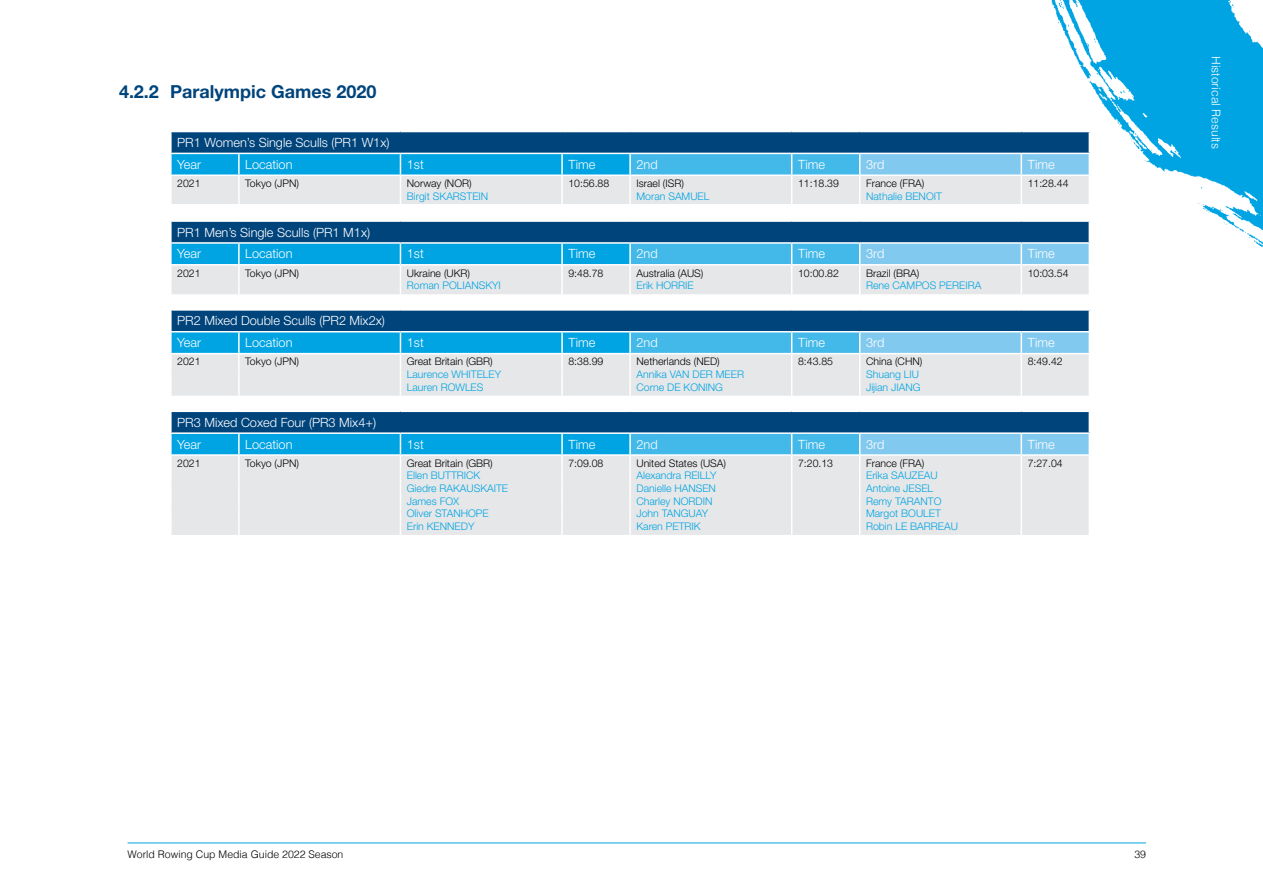
<style>
.page{position:relative;width:1263px;height:893px;background:#fff}
.page>*{position:absolute;margin:0;border:0;box-sizing:border-box;transform-origin:0 0}
.t1{font:700 18px "Helvetica Neue LT Std";color:#00447c}
.t2{font:300 12.75px/21.9px "Helvetica Neue LT Std";color:#fff}
.t3{font:300 12px "Helvetica";color:#fff}
.t4{font:300 10.5px "Helvetica Neue LT Std";color:#00a4e3}
.t5{font:300 10.5px "Helvetica Neue LT Std";color:#000}
.t6{font:300 10.5px "Helvetica";color:#000}
</style>
<div class="page">
<svg style="left:1051px;top:0;width:212px;height:203px;fill:#00a4e3"></svg>
<svg style="left:1230px;top:1px;width:4px;height:7px"></svg>
<svg style="left:1058px;top:0;width:20px;height:9px"></svg>
<svg style="left:1087px;top:39px;width:9px;height:8px"></svg>
<svg style="left:1120px;top:90px;width:13px;height:7px"></svg>
<svg style="left:1117px;top:121px;width:3px;height:5px"></svg>
<svg style="left:1130px;top:133px;width:10px;height:16px"></svg>
<svg style="left:1151px;top:150px;width:6px;height:4px"></svg>
<svg style="left:1198px;top:203px;width:65px;height:44px"></svg>
<hr style="left:1021px;top:131px;width:69px;height:1px;background:#fff">
<svg style="left:171px;top:132px;width:919px;height:72px;background:#71a9c9"></svg>
<hr style="left:170px;top:174px;width:69px;height:2px;background:#fff">
<hr style="left:239px;top:174px;width:161px;height:2px;background:#fff">
<hr style="left:400px;top:174px;width:162px;height:2px;background:#fff">
<hr style="left:562px;top:174px;width:68px;height:2px;background:#fff">
<hr style="left:630px;top:174px;width:162px;height:2px;background:#fff">
<hr style="left:792px;top:174px;width:68px;height:2px;background:#fff">
<hr style="left:860px;top:174px;width:161px;height:2px;background:#fff">
<hr style="left:1021px;top:174px;width:69px;height:2px;background:#fff">
<svg style="left:170px;top:222px;width:920px;height:72px;background:#71aac9"></svg>
<hr style="left:170px;top:264px;width:69px;height:2px;background:#fff">
<hr style="left:239px;top:264px;width:161px;height:2px;background:#fff">
<hr style="left:400px;top:264px;width:162px;height:2px;background:#fff">
<hr style="left:562px;top:264px;width:68px;height:2px;background:#fff">
<hr style="left:630px;top:264px;width:162px;height:2px;background:#fff">
<hr style="left:792px;top:264px;width:68px;height:2px;background:#fff">
<hr style="left:860px;top:264px;width:161px;height:2px;background:#fff">
<hr style="left:1021px;top:264px;width:69px;height:2px;background:#fff">
<svg style="left:170px;top:311px;width:920px;height:85px;background:#85b4cf"></svg>
<hr style="left:170px;top:353px;width:69px;height:1px;background:#fff">
<hr style="left:239px;top:353px;width:161px;height:1px;background:#fff">
<hr style="left:400px;top:353px;width:162px;height:1px;background:#fff">
<hr style="left:562px;top:353px;width:68px;height:1px;background:#fff">
<hr style="left:630px;top:353px;width:162px;height:1px;background:#fff">
<hr style="left:792px;top:353px;width:68px;height:1px;background:#fff">
<hr style="left:860px;top:353px;width:161px;height:1px;background:#fff">
<hr style="left:1021px;top:353px;width:69px;height:1px;background:#fff">
<svg style="left:171px;top:412px;width:919px;height:123px;background:#a2c3d6"></svg>
<hr style="left:170px;top:454px;width:69px;height:2px;background:#fff">
<hr style="left:239px;top:454px;width:161px;height:2px;background:#fff">
<hr style="left:400px;top:454px;width:162px;height:2px;background:#fff">
<hr style="left:562px;top:454px;width:68px;height:2px;background:#fff">
<hr style="left:630px;top:454px;width:162px;height:2px;background:#fff">
<hr style="left:792px;top:454px;width:68px;height:2px;background:#fff">
<hr style="left:860px;top:454px;width:161px;height:2px;background:#fff">
<hr style="left:1021px;top:454px;width:69px;height:2px;background:#fff">
<hr style="left:128px;top:843px;width:1018px;height:1px;background:#00a4e3">
<h1 class="t1" style="left:119px;top:80px;width:259px">4.2.2 Paralympic Games 2020</h1>
<p class="t2" style="left:177px;top:131px;width:214px">PR1 Women’s Single Sculls (PR1 W1x)<br>Year</p>
<p class="t2" style="left:245px;top:153px;width:49px">Location</p>
<p class="t2" style="left:407px;top:153px;width:18px">1st</p>
<p class="t2" style="left:568px;top:153px;width:28px">Time</p>
<p class="t2" style="left:636px;top:153px;width:23px">2nd</p>
<p class="t2" style="left:798px;top:153px;width:28px">Time</p>
<p class="t2" style="left:866px;top:153px;width:20px">3rd</p>
<p class="t2" style="left:1028px;top:153px;width:28px">Time</p>
<p class="t5" style="left:177px;top:177px;width:25px">2021</p>
<p class="t5" style="left:245px;top:177px;width:55px">Tokyo (JPN)</p>
<p class="t5" style="left:407px;top:177px;width:66px">Norway (NOR)</p>
<p class="t5" style="left:568px;top:177px;width:42px">10:56.88</p>
<p class="t5" style="left:636px;top:177px;width:49px">Israel (ISR)</p>
<p class="t5" style="left:798px;top:177px;width:42px">11:18.39</p>
<p class="t5" style="left:866px;top:177px;width:60px">France (FRA)</p>
<p class="t5" style="left:1028px;top:177px;width:42px">11:28.44</p>
<p class="t4" style="left:407px;top:189px;width:83px">Birgit SKARSTEIN</p>
<p class="t4" style="left:636px;top:189px;width:74px">Moran SAMUEL</p>
<p class="t4" style="left:866px;top:189px;width:77px">Nathalie BENOIT</p>
<p class="t2" style="left:177px;top:221px;width:194px">PR1 Men’s Single Sculls (PR1 M1x)<br>Year</p>
<p class="t2" style="left:245px;top:243px;width:49px">Location</p>
<p class="t2" style="left:407px;top:243px;width:18px">1st</p>
<p class="t2" style="left:568px;top:243px;width:28px">Time</p>
<p class="t2" style="left:636px;top:243px;width:23px">2nd</p>
<p class="t2" style="left:798px;top:243px;width:28px">Time</p>
<p class="t2" style="left:866px;top:243px;width:20px">3rd</p>
<p class="t2" style="left:1028px;top:243px;width:28px">Time</p>
<p class="t5" style="left:177px;top:266px;width:25px">2021</p>
<p class="t5" style="left:245px;top:266px;width:55px">Tokyo (JPN)</p>
<p class="t5" style="left:407px;top:266px;width:65px">Ukraine (UKR)</p>
<p class="t5" style="left:568px;top:266px;width:37px">9:48.78</p>
<p class="t5" style="left:636px;top:266px;width:68px">Australia (AUS)</p>
<p class="t5" style="left:798px;top:266px;width:42px">10:00.82</p>
<p class="t5" style="left:866px;top:266px;width:55px">Brazil (BRA)</p>
<p class="t5" style="left:1028px;top:266px;width:42px">10:03.54</p>
<p class="t4" style="left:407px;top:279px;width:96px">Roman POLIANSKYI</p>
<p class="t4" style="left:636px;top:279px;width:59px">Erik HORRIE</p>
<p class="t4" style="left:866px;top:279px;width:117px">Rene CAMPOS PEREIRA</p>
<p class="t2" style="left:177px;top:310px;width:209px">PR2 Mixed Double Sculls (PR2 Mix2x)<br>Year</p>
<p class="t2" style="left:245px;top:331px;width:49px">Location</p>
<p class="t2" style="left:407px;top:331px;width:18px">1st</p>
<p class="t2" style="left:568px;top:331px;width:28px">Time</p>
<p class="t2" style="left:636px;top:331px;width:23px">2nd</p>
<p class="t2" style="left:798px;top:331px;width:28px">Time</p>
<p class="t2" style="left:866px;top:331px;width:20px">3rd</p>
<p class="t2" style="left:1028px;top:331px;width:28px">Time</p>
<p class="t5" style="left:177px;top:355px;width:25px">2021</p>
<p class="t5" style="left:245px;top:355px;width:55px">Tokyo (JPN)</p>
<p class="t5" style="left:407px;top:355px;width:87px">Great Britain (GBR)</p>
<p class="t5" style="left:568px;top:355px;width:37px">8:38.99</p>
<p class="t5" style="left:636px;top:355px;width:85px">Netherlands (NED)</p>
<p class="t5" style="left:798px;top:355px;width:37px">8:43.85</p>
<p class="t5" style="left:866px;top:355px;width:58px">China (CHN)</p>
<p class="t5" style="left:1028px;top:355px;width:37px">8:49.42</p>
<p class="t4" style="left:407px;top:368px;width:96px">Laurence WHITELEY</p>
<p class="t4" style="left:636px;top:368px;width:109px">Annika VAN DER MEER</p>
<p class="t4" style="left:866px;top:368px;width:54px">Shuang LIU</p>
<p class="t4" style="left:407px;top:380px;width:78px">Lauren ROWLES</p>
<p class="t4" style="left:636px;top:380px;width:88px">Corne DE KONING</p>
<p class="t4" style="left:866px;top:380px;width:56px">Jijian JIANG</p>
<p class="t2" style="left:177px;top:411px;width:200px">PR3 Mixed Coxed Four (PR3 Mix4+)<br>Year</p>
<p class="t2" style="left:245px;top:433px;width:49px">Location</p>
<p class="t2" style="left:407px;top:433px;width:18px">1st</p>
<p class="t2" style="left:568px;top:433px;width:28px">Time</p>
<p class="t2" style="left:636px;top:433px;width:23px">2nd</p>
<p class="t2" style="left:798px;top:433px;width:28px">Time</p>
<p class="t2" style="left:866px;top:433px;width:20px">3rd</p>
<p class="t2" style="left:1028px;top:433px;width:28px">Time</p>
<p class="t5" style="left:177px;top:457px;width:25px">2021</p>
<p class="t5" style="left:245px;top:457px;width:55px">Tokyo (JPN)</p>
<p class="t5" style="left:407px;top:457px;width:87px">Great Britain (GBR)</p>
<p class="t5" style="left:568px;top:457px;width:37px">7:09.08</p>
<p class="t5" style="left:636px;top:457px;width:91px">United States (USA)</p>
<p class="t5" style="left:798px;top:457px;width:37px">7:20.13</p>
<p class="t5" style="left:866px;top:457px;width:60px">France (FRA)</p>
<p class="t5" style="left:1028px;top:457px;width:37px">7:27.04</p>
<p class="t4" style="left:407px;top:469px;width:75px">Ellen BUTTRICK</p>
<p class="t4" style="left:636px;top:469px;width:81px">Alexandra REILLY</p>
<p class="t4" style="left:866px;top:469px;width:73px">Erika SAUZEAU</p>
<p class="t4" style="left:407px;top:482px;width:103px">Giedre RAKAUSKAITE</p>
<p class="t4" style="left:636px;top:482px;width:81px">Danielle HANSEN</p>
<p class="t4" style="left:866px;top:482px;width:69px">Antoine JESEL</p>
<p class="t4" style="left:407px;top:494px;width:54px">James FOX</p>
<p class="t4" style="left:636px;top:494px;width:78px">Charley NORDIN</p>
<p class="t4" style="left:866px;top:494px;width:77px">Remy TARANTO</p>
<p class="t4" style="left:407px;top:507px;width:83px">Oliver STANHOPE</p>
<p class="t4" style="left:636px;top:507px;width:73px">John TANGUAY</p>
<p class="t4" style="left:866px;top:507px;width:76px">Margot BOULET</p>
<p class="t4" style="left:407px;top:520px;width:69px">Erin KENNEDY</p>
<p class="t4" style="left:636px;top:520px;width:66px">Karen PETRIK</p>
<p class="t4" style="left:866px;top:520px;width:93px">Robin LE BARREAU</p>
<p class="t3" style="left:1226px;top:56px;width:94px;rotate:90deg">Historical Results</p>
<p class="t6" style="left:128px;top:845px;width:217px">World Rowing Cup Media Guide 2022 Season</p>
<p class="t6" style="left:1134px;top:845px;width:13px">39</p>
</div>
